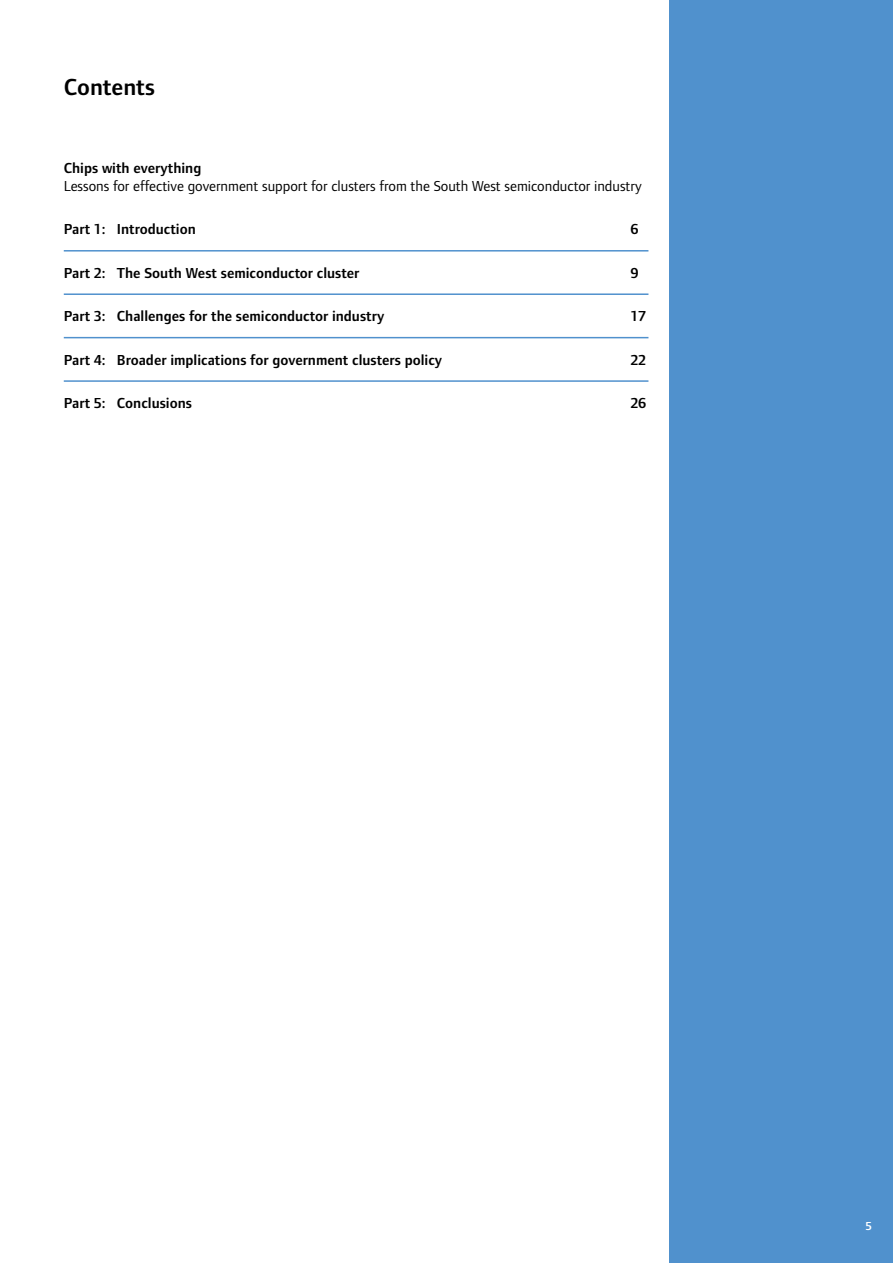
<style>
.page{position:relative;width:893px;height:1263px;background:#fff}
.page>*{position:absolute;margin:0;border:0;box-sizing:border-box;transform-origin:0 0}
.t1{font:600 24px "Foundry Form Sans";color:#000}
.t2{font:600 15px "Foundry Form Sans";color:#000}
.t3{font:15px "Foundry Form Sans";color:#000}
.t4{font:600 12px "Foundry Form Sans";color:#fff}
</style>
<div class="page">
<div style="left:670px;top:0;width:223px;height:1263px;background:#5091cd"></div>
<hr style="left:64px;top:250px;width:584px;height:2px;background:#5091cd">
<hr style="left:64px;top:293px;width:584px;height:2px;background:#5091cd">
<hr style="left:64px;top:337px;width:584px;height:1px;background:#5091cd">
<hr style="left:64px;top:380px;width:584px;height:2px;background:#5091cd">
<h1 class="t1" style="left:64px;top:74px;width:93px">Contents</h1>
<p class="t2" style="left:64px;top:159px;width:139px">Chips with everything</p>
<p class="t3" style="left:64px;top:177px;width:579px">Lessons for effective government support for clusters from the South West semiconductor industry</p>
<p class="t2" style="left:64px;top:221px;width:134px">Part 1: Introduction</p>
<p class="t2" style="left:631px;top:221px;width:9px">6</p>
<p class="t2" style="left:64px;top:264px;width:297px">Part 2: The South West semiconductor cluster</p>
<p class="t2" style="left:631px;top:264px;width:9px">9</p>
<p class="t2" style="left:64px;top:308px;width:322px">Part 3: Challenges for the semiconductor industry</p>
<p class="t2" style="left:631px;top:308px;width:16px">17</p>
<p class="t2" style="left:64px;top:351px;width:380px">Part 4: Broader implications for government clusters policy</p>
<p class="t2" style="left:631px;top:351px;width:16px">22</p>
<p class="t2" style="left:64px;top:395px;width:130px">Part 5: Conclusions</p>
<p class="t2" style="left:631px;top:395px;width:16px">26</p>
<p class="t4" style="left:866px;top:1219px;width:7px">5</p>
</div>
